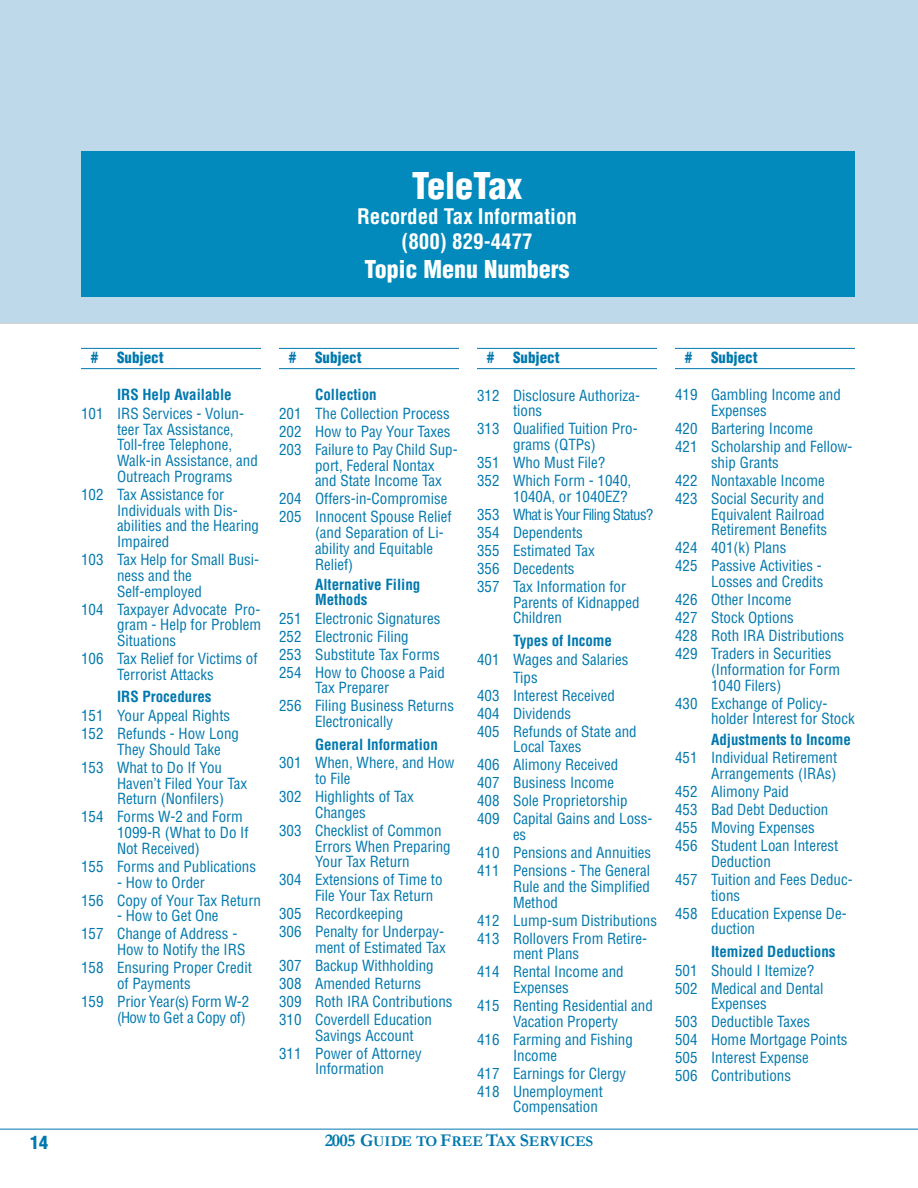
<style>
.page{position:relative;width:918px;height:1188px;background:#fff}
.page>*{position:absolute;margin:0;border:0;box-sizing:border-box;transform-origin:0 0}
.t1{font:900 condensed 36px "Helvetica";color:#fff}
.t2{font:900 condensed 24px "Helvetica";color:#fff}
.t3{font:700 condensed 21px/25.2px "Helvetica";color:#fff;text-align:center}
.t4{font:900 condensed 18px "Helvetica";color:#0078ae}
.t5{font:condensed 15px/18px "Helvetica";color:#0078ae}
.t6{font:700 condensed 15px/15px "Helvetica";color:#0078ae}
.t7{font:900 condensed 15px "Helvetica";color:#0078ae}
.t8{font:700 15px "Garamond";color:#0078ae}
.t9{font:condensed 15px "Helvetica";letter-spacing:-.02em;color:#0078ae}
.s1{font-size:18px}
</style>
<div class="page">
<div style="left:0;top:0;width:917px;height:324px;background:#bdd9ea"></div>
<hr style="left:0;top:1129px;width:918px;height:1px;background:#0078ae">
<svg style="left:917px;top:0;width:1px;height:324px"></svg>
<hr style="left:81px;top:348px;width:180px;height:1px;background:#0078ae">
<hr style="left:81px;top:368px;width:180px;height:1px;background:#0078ae">
<hr style="left:279px;top:348px;width:180px;height:1px;background:#0078ae">
<hr style="left:279px;top:368px;width:180px;height:1px;background:#0078ae">
<hr style="left:477px;top:348px;width:180px;height:1px;background:#0078ae">
<hr style="left:477px;top:368px;width:180px;height:1px;background:#0078ae">
<hr style="left:675px;top:348px;width:180px;height:1px;background:#0078ae">
<hr style="left:675px;top:368px;width:180px;height:1px;background:#0078ae">
<div style="left:81px;top:151px;width:774px;height:146px;background:#018abb"></div>
<h1 class="t1" style="left:412px;top:163px;width:112px">TeleTax</h1>
<h3 class="t3" style="left:357px;top:204px;width:222px">Recorded Tax Information (800) 829-4477</h3>
<h2 class="t2" style="left:365px;top:254px;width:206px">Topic Menu Numbers</h2>
<p class="t7" style="left:91px;top:348px;width:9px">#</p>
<p class="t7" style="left:117px;top:348px;width:48px">Subject</p>
<p class="t7" style="left:289px;top:348px;width:9px">#</p>
<p class="t7" style="left:315px;top:348px;width:48px">Subject</p>
<p class="t7" style="left:487px;top:348px;width:9px">#</p>
<p class="t7" style="left:513px;top:348px;width:48px">Subject</p>
<p class="t7" style="left:685px;top:348px;width:9px">#</p>
<p class="t7" style="left:711px;top:348px;width:48px">Subject</p>
<p class="t6" style="left:117px;top:387px;width:116px">IRS Help Available</p>
<p class="t5" style="left:117px;top:405px;width:142px;line-height:15.8px;text-indent:-36px">101 IRS Services - Volun&shy;teer Tax Assistance,<br>Toll-free Telephone,<br>Walk-in Assistance, and<br>Outreach Programs</p>
<p class="t5" style="left:117px;top:486px;width:144px;line-height:15.8px;text-indent:-36px">102 Tax Assistance for<br>Individuals with Dis&shy;abilities and the Hearing<br>Impaired</p>
<p class="t5" style="left:117px;top:552px;width:144px;line-height:15.8px;text-indent:-36px">103 Tax Help for Small Busi&shy;ness and the<br>Self-employed</p>
<p class="t5" style="left:117px;top:601px;width:146px;line-height:15.8px;text-align:justify;text-indent:-36px">104 Taxpayer Advocate Pro&shy;gram - Help for Problem Situations</p>
<p class="t5" style="left:81px;top:651px;width:178px;line-height:15.8px;text-align:center">106 Tax Relief for Victims of<br>Terrorist Attacks</p>
<p class="t6" style="left:117px;top:689px;width:96px">IRS Procedures</p>
<p class="t5" style="left:81px;top:707px;width:160px">151 Your Appeal Rights<br>152 Refunds - How Long</p>
<p class="t5" style="left:81px;top:740px;width:143px;text-align:right">They Should Take<br>153 What to Do If You</p>
<p class="t5" style="left:117px;top:775px;width:132px;line-height:15.8px">Haven’t Filed Your Tax<br>Return (Nonfilers)</p>
<p class="t5" style="left:117px;top:809px;width:133px;line-height:15.8px;text-indent:-36px">154 Forms W-2 and Form<br>1099-R (What to Do If<br>Not Received)</p>
<p class="t5" style="left:81px;top:857px;width:177px">155 Forms and Publications</p>
<p class="t5" style="left:81px;top:873px;width:181px;text-indent:36px">- How to Order<br>156 Copy of Your Tax Return</p>
<p class="t5" style="left:81px;top:907px;width:158px;text-indent:36px">- How to Get One<br>157 Change of Address -</p>
<p class="t5" style="left:81px;top:941px;width:172px;text-indent:36px">How to Notify the IRS<br>158 Ensuring Proper Credit</p>
<p class="t5" style="left:81px;top:974px;width:170px;text-indent:36px">of Payments<br>159 Prior Year(s) Form W-2</p>
<p class="t9" style="left:117px;top:1008px;width:130px">(How to Get a Copy of)</p>
<p class="t6" style="left:315px;top:387px;width:63px">Collection</p>
<p class="t5" style="left:279px;top:404px;width:180px">201 The Collection Process<br>202 How to Pay Your Taxes<br>203 Failure to Pay Child Sup-</p>
<p class="t5" style="left:315px;top:457px;width:128px;line-height:15.8px">port, Federal Nontax and State Income Tax</p>
<p class="t5" style="left:279px;top:490px;width:174px">204 Offers-in-Compromise<br>205 Innocent Spouse Relief</p>
<p class="t5" style="left:315px;top:525px;width:130px;line-height:15.8px">(and Separation of Li&shy;ability and Equitable<br>Relief)</p>
<p class="t6" style="left:315px;top:577px;width:107px">Alternative Filing<br>Methods</p>
<p class="t5" style="left:279px;top:609px;width:167px">251 Electronic Signatures<br>252 Electronic Filing<br>253 Substitute Tax Forms<br>254 How to Choose a Paid</p>
<p class="t5" style="left:279px;top:679px;width:177px;text-indent:36px">Tax Preparer<br>256 Filing Business Returns</p>
<p class="t5" style="left:315px;top:713px;width:80px">Electronically</p>
<p class="t6" style="left:315px;top:737px;width:124px">General Information</p>
<p class="t5" style="left:315px;top:755px;width:141px;line-height:15.8px;text-indent:-36px">301 When, Where, and How to File</p>
<p class="t5" style="left:315px;top:789px;width:100px;line-height:15.8px;text-indent:-36px">302 Highlights of Tax<br>Changes</p>
<p class="t5" style="left:315px;top:822px;width:137px;line-height:15.8px;text-indent:-36px">303 Checklist of Common<br>Errors When Preparing<br>Your Tax Return</p>
<p class="t5" style="left:315px;top:872px;width:129px;line-height:15.8px;text-indent:-36px">304 Extensions of Time to<br>File Your Tax Return</p>
<p class="t5" style="left:279px;top:905px;width:167px">305 Recordkeeping<br>306 Penalty for Underpay-</p>
<p class="t5" style="left:279px;top:938px;width:175px;text-indent:36px">ment of Estimated Tax<br>307 Backup Withholding<br>308 Amended Returns<br>309 Roth IRA Contributions<br>310 Coverdell Education</p>
<p class="t5" style="left:279px;top:1026px;width:144px;text-indent:36px">Savings Account<br>311 Power of Attorney</p>
<p class="t5" style="left:315px;top:1060px;width:71px">Information</p>
<p class="t5" style="left:711px;top:387px;width:131px;line-height:15.8px;text-indent:-36px">419 Gambling Income and<br>Expenses</p>
<p class="t5" style="left:675px;top:420px;width:179px">420 Bartering Income<br>421 Scholarship and Fellow-</p>
<p class="t5" style="left:675px;top:453px;width:151px;text-indent:36px">ship Grants<br>422 Nontaxable Income<br>423 Social Security and</p>
<p class="t5" style="left:711px;top:506px;width:118px;line-height:15.8px">Equivalent Railroad<br>Retirement Benefits</p>
<p class="t5" style="left:675px;top:539px;width:148px">424 401(k) Plans<br>425 Passive Activities -</p>
<p class="t5" style="left:675px;top:573px;width:171px;text-indent:36px">Losses and Credits<br>426 Other Income<br>427 Stock Options<br>428 Roth IRA Distributions<br>429 Traders in Securities</p>
<p class="t5" style="left:711px;top:662px;width:131px;line-height:15.8px">(Information for Form<br>1040 Filers)</p>
<p class="t5" style="left:711px;top:695px;width:145px;line-height:15.8px;text-indent:-36px">430 Exchange of Policy&shy;holder Interest for Stock</p>
<p class="t6" style="left:711px;top:732px;width:142px">Adjustments to Income</p>
<p class="t5" style="left:675px;top:750px;width:164px;line-height:15.8px;text-align:right">451 Individual Retirement<br>Arrangements (IRAs)</p>
<p class="t5" style="left:675px;top:783px;width:165px">452 Alimony Paid<br>453 Bad Debt Deduction<br>455 Moving Expenses<br>456 Student Loan Interest</p>
<p class="t5" style="left:675px;top:852px;width:179px;text-indent:36px">Deduction<br>457 Tuition and Fees Deduc-</p>
<p class="t5" style="left:675px;top:886px;width:173px;text-indent:36px">tions<br>458 Education Expense De-</p>
<p class="t5" style="left:711px;top:920px;width:46px">duction</p>
<p class="t6" style="left:711px;top:944px;width:126px">Itemized Deductions</p>
<p class="t5" style="left:675px;top:961px;width:150px">501 Should I Itemize?<br>502 Medical and Dental</p>
<p class="t5" style="left:675px;top:995px;width:174px;text-indent:36px">Expenses<br>503 Deductible Taxes<br>504 Home Mortgage Points<br>505 Interest Expense<br>506 Contributions</p>
<p class="t5" style="left:513px;top:387px;width:129px;line-height:15.8px;text-indent:-36px">312 Disclosure Authoriza&shy;tions</p>
<p class="t5" style="left:477px;top:421px;width:162px;line-height:15.8px;text-align:center">313 Qualified Tuition Pro&shy;grams (QTPs)</p>
<p class="t5" style="left:477px;top:454px;width:156px">351 Who Must File?<br>352 Which Form - 1040,</p>
<p class="t5" style="left:477px;top:487px;width:178px;text-indent:36px">1040A, or 1040EZ?<br>353 What is Your Filing Status?<br>354 Dependents<br>355 Estimated Tax<br>356 Decedents<br>357 Tax Information for</p>
<p class="t5" style="left:513px;top:594px;width:128px;line-height:15.8px">Parents of Kidnapped<br>Children</p>
<p class="t6" style="left:513px;top:633px;width:101px">Types of Income</p>
<p class="t5" style="left:477px;top:650px;width:153px">401 Wages and Salaries</p>
<p class="t5" style="left:513px;top:668px;width:26px">Tips</p>
<p class="t5" style="left:477px;top:686px;width:140px">403 Interest Received</p>
<p class="t5" style="left:477px;top:704px;width:96px">404 Dividends</p>
<p class="t5" style="left:477px;top:722px;width:161px">405 Refunds of State and</p>
<p class="t5" style="left:477px;top:738px;width:177px;text-indent:36px">Local Taxes<br>406 Alimony Received<br>407 Business Income<br>408 Sole Proprietorship<br>409 Capital Gains and Loss-</p>
<p class="t5" style="left:477px;top:826px;width:176px;text-indent:36px">es<br>410 Pensions and Annuities<br>411 Pensions - The General</p>
<p class="t5" style="left:513px;top:879px;width:139px;line-height:15.8px">Rule and the Simplified<br>Method</p>
<p class="t5" style="left:477px;top:911px;width:181px">412 Lump-sum Distributions<br>413 Rollovers From Retire-</p>
<p class="t5" style="left:477px;top:945px;width:148px;text-align:center">ment Plans<br>414 Rental Income and</p>
<p class="t5" style="left:477px;top:979px;width:177px;text-indent:36px">Expenses<br>415 Renting Residential and</p>
<p class="t5" style="left:477px;top:1012px;width:157px;text-indent:36px">Vacation Property<br>416 Farming and Fishing</p>
<p class="t5" style="left:477px;top:1046px;width:151px;text-indent:36px">Income<br>417 Earnings for Clergy<br>418 Unemployment</p>
<p class="t5" style="left:513px;top:1098px;width:86px">Compensation</p>
<p class="t4" style="left:30px;top:1131px;width:19px">14</p>
<p class="t8" style="left:325px;top:1132px;width:270px"><span class="s1">2005 G</span>UIDE TO <span class="s1">F</span>REE <span class="s1">T</span>AX <span class="s1">S</span>ERVICES</p>
</div>
